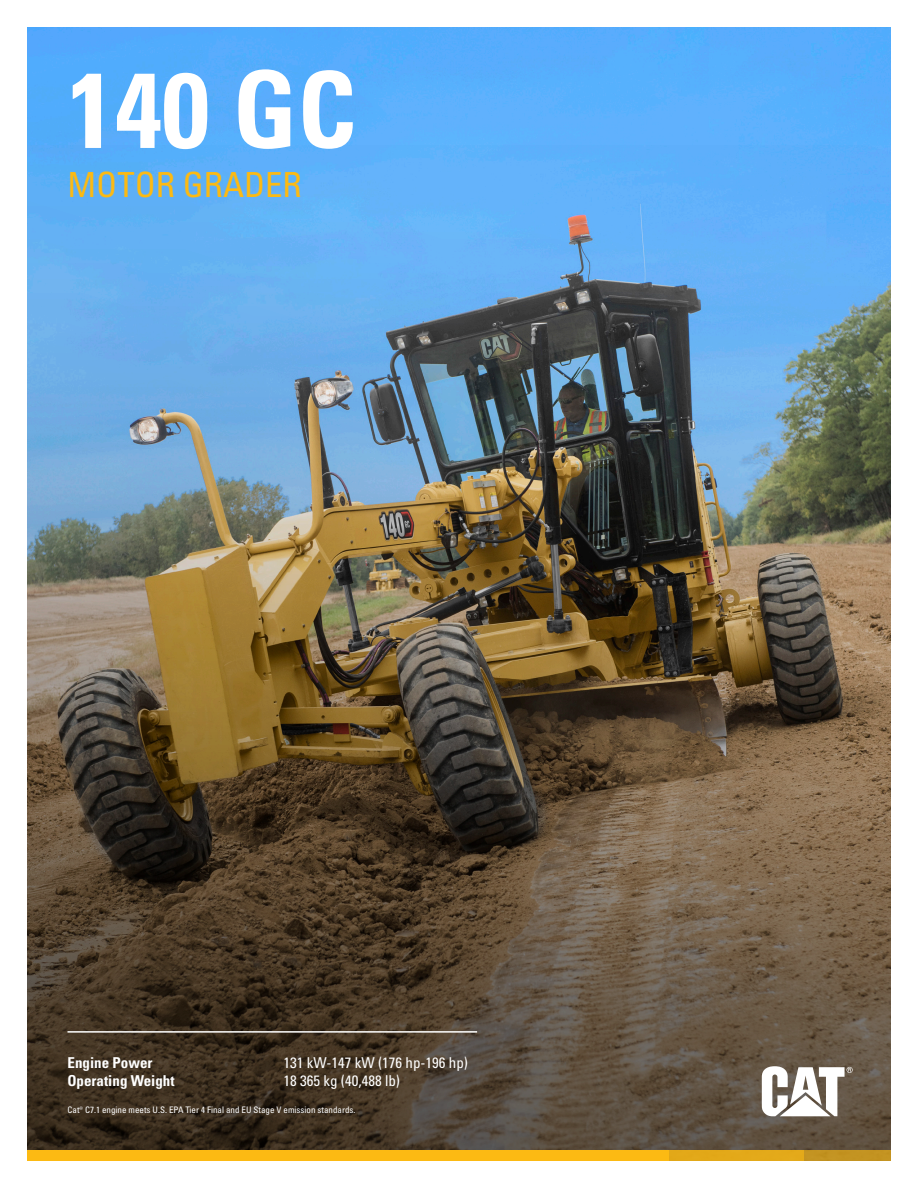
<style>
.page{position:relative;width:918px;height:1188px;background:#fff}
.page>*{position:absolute;margin:0;border:0;box-sizing:border-box;transform-origin:0 0}
.Model{font:106.2px "Univers LTCYR 67 Bold Cond";color:#fff}
.Machine_Family{font:condensed 34.5px "Univers LTCYR 57";color:#fcba13}
.Front_Cover_-_Table{font:condensed 15px "Univers LTCYR 57";color:#fff}
.Front_Cover_-_Table-2{font:15px "Univers LTCYR 67 Bold Cond";color:#fff}
.Front_Cover_-_footno{font:condensed 9px "Univers LTCYR 57";color:#fff}
</style>
<div class="page">
<img style="left:27px;top:27px;width:864px;height:1124px">
<div style="left:27px;top:1151px;width:641px;height:10px;background:#fcba13"></div>
<div style="left:667px;top:1151px;width:137px;height:10px;background:#e3a919"></div>
<div style="left:804px;top:1151px;width:87px;height:10px;background:#c39421"></div>
<svg style="left:762px;top:1066px;width:91px;height:50px"></svg>
<hr style="left:68px;top:1031px;width:409px;height:2px;background:#fff">
<p class="Model" style="left:68px;top:45px;width:290px">140 GC</p>
<p class="Machine_Family" style="left:68px;top:163px;width:236px">MOTOR GRADER</p>
<p class="Front_Cover_-_Table-2" style="left:68px;top:1054px;width:87px">Engine Power</p>
<p class="Front_Cover_-_Table" style="left:283px;top:1053px;width:186px">131 kW-147 kW (176 hp-196 hp)</p>
<p class="Front_Cover_-_Table-2" style="left:68px;top:1072px;width:109px">Operating Weight</p>
<p class="Front_Cover_-_Table" style="left:283px;top:1071px;width:118px">18 365 kg (40,488 lb)</p>
<p class="Front_Cover_-_footno" style="left:68px;top:1105px;width:290px">Cat® C7.1 engine meets U.S. EPA Tier 4 Final and EU Stage V emission standards.</p>
</div>
